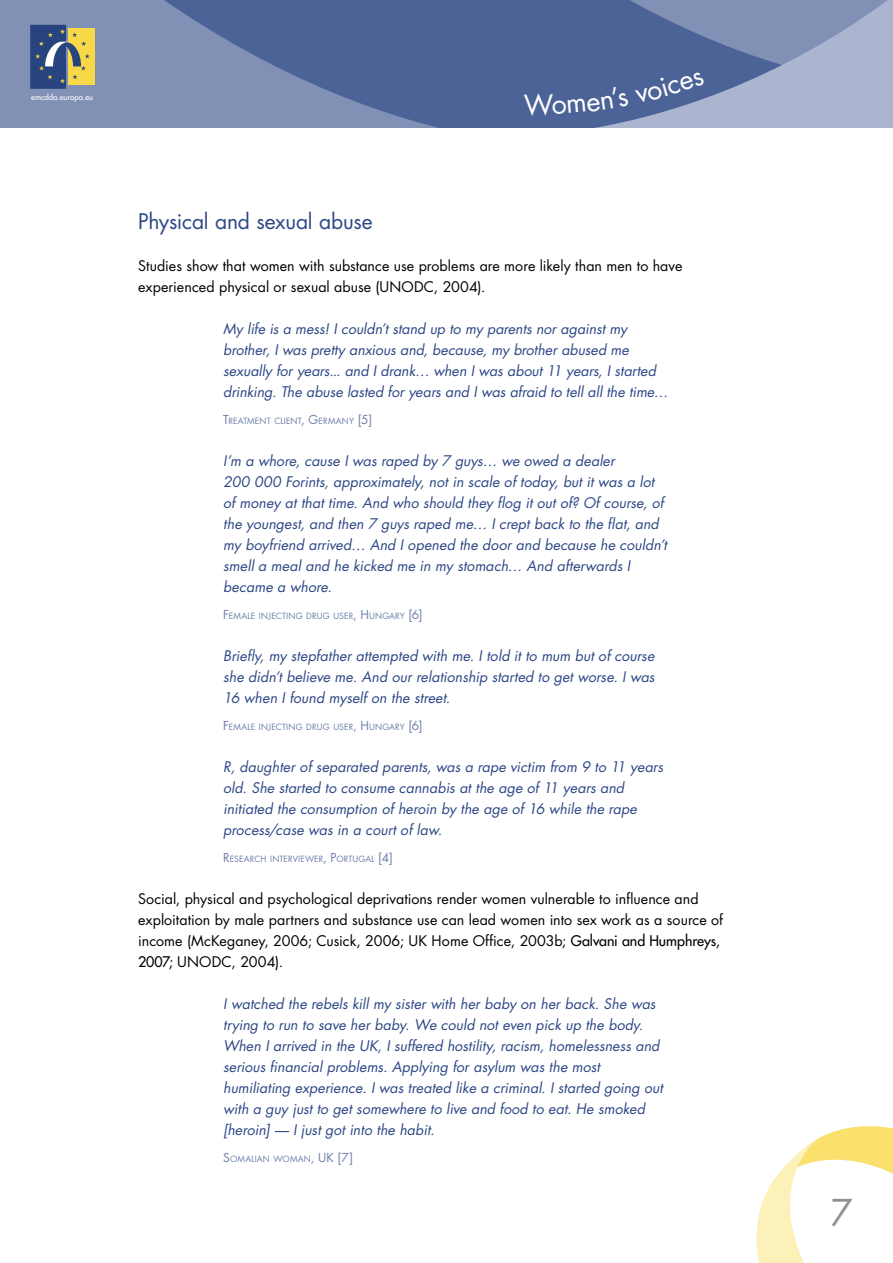
<style>
.page{position:relative;width:893px;height:1263px;background:#fff}
.page>*{position:absolute;margin:0;border:0;box-sizing:border-box;transform-origin:0 0}
.t1{font:36px "Futura";color:#909090}
._02-Titulo2{font:21px "Futura";letter-spacing:-.01em;color:#2d4786}
._04-Texto_cita{font:italic 14.25px/21px "Futura";color:#2d4786}
._03-Texto_general{font:14.25px/21px "Futura";letter-spacing:.005em;color:#000}
._05-Texto_cita_firma{font:8.4px "Futura";letter-spacing:.015em;color:#6c7eaa}
.t2{font:7.8px "Futura";color:#fff}
.s1{font-size:12px}
.s2{font-style:inherit}
</style>
<div class="page">
<svg style="left:0;top:0;width:496px;height:128px;background:#687ba7"></svg>
<svg style="left:496px;top:0;width:397px;height:128px;background:#7688b0"></svg>
<div style="left:68px;top:29px;width:26px;height:56px;background:#f8d846"></div>
<svg style="left:30px;top:25px;width:60px;height:64px"></svg>
<svg style="left:756px;top:1126px;width:137px;height:137px"></svg>
<div style="left:524px;top:86px;width:105px;height:30px;background:#4c6398"></div>
<div style="left:635px;top:72px;width:70px;height:32px;background:#4c6398"></div>
<p class="t2" style="left:31px;top:92px;width:63px">emcdda.europa.eu</p>
<p class="_02-Titulo2" style="left:138px;top:207px;width:236px">Physical and sexual abuse</p>
<p class="_03-Texto_general" style="left:138px;top:255px;width:546px">Studies show that women with substance use problems are more likely than men to have experienced physical or sexual abuse (UNODC, 2004).</p>
<p class="_04-Texto_cita" style="left:223px;top:318px;width:446px">My life is a mess! I couldn’t stand up to my parents nor against my brother, I was pretty anxious and, because, my brother abused me sexually for years... and I drank… when I was about 11 years, I started drinking. The abuse lasted for years and I was afraid to tell all the time…</p>
<p class="_05-Texto_cita_firma" style="left:223px;top:415px;width:151px"><span class="s1">T</span>REATMENT CLIENT<span class="s1">, G</span>ERMANY <span class="s1">[5]</span></p>
<p class="_04-Texto_cita" style="left:223px;top:450px;width:445px">I’m a whore, cause I was raped by 7 guys… we owed a dealer<br>200 000 Forints, approximately, not in scale of today, but it was a lot of money at that time. And who should they flog it out of? Of course, of the youngest, and then 7 guys raped me… I crept back to the flat, and my boyfriend arrived… And I opened the door and because he couldn’t smell a meal and he kicked me in my stomach… And afterwards I became a whore.</p>
<p class="_05-Texto_cita_firma" style="left:223px;top:610px;width:201px"><span class="s1">F</span>EMALE INJECTING DRUG USER<span class="s1">, H</span> UNGARY <span class="s1">[6]</span></p>
<p class="_04-Texto_cita" style="left:223px;top:645px;width:433px;text-align:justify">Briefly, my stepfather attempted with me. I told it to mum but of course she didn’t believe me. And our relationship started to get worse. I was 16 when I found myself on the street.</p>
<p class="_05-Texto_cita_firma" style="left:223px;top:721px;width:201px"><span class="s1">F</span>EMALE INJECTING DRUG USER<span class="s1">, H</span> UNGARY <span class="s1">[6]</span></p>
<p class="_04-Texto_cita" style="left:223px;top:756px;width:441px">R, daughter of separated parents, was a rape victim from 9 to 11 years old. She started to consume cannabis at the age of 11 years and initiated the consumption of heroin by the age of 16 while the rape process/case was in a court of law.</p>
<p class="_05-Texto_cita_firma" style="left:223px;top:853px;width:171px"><span class="s1">R</span>ESEARCH INTERVIEWER<span class="s1">, P</span>ORTUGAL <span class="s1">[4]</span></p>
<p class="_03-Texto_general" style="left:138px;top:888px;width:586px">Social, physical and psychological deprivations render women vulnerable to influence and exploitation by male partners and substance use can lead women into sex work as a source of income (McKeganey, 2006; Cusick, 2006; UK Home Office, 2003b; <span class="s2">Galvani and Humphreys, 2007;</span> UNODC, 2004).</p>
<p class="_04-Texto_cita" style="left:223px;top:993px;width:441px">I watched the rebels kill my sister with her baby on her back. She was trying to run to save her baby. We could not even pick up the body.<br>When I arrived in the UK, I suffered hostility, racism, homelessness and serious financial problems. Applying for asylum was the most humiliating experience. I was treated like a criminal. I started going out with a guy just to get somewhere to live and food to eat. He smoked [heroin] — I just got into the habit.</p>
<p class="_05-Texto_cita_firma" style="left:223px;top:1153px;width:131px"><span class="s1">S</span>OMALIAN WOMAN<span class="s1">, UK [7]</span></p>
<h1 class="t1" style="left:831px;top:1188px;width:24px">7</h1>
</div>
